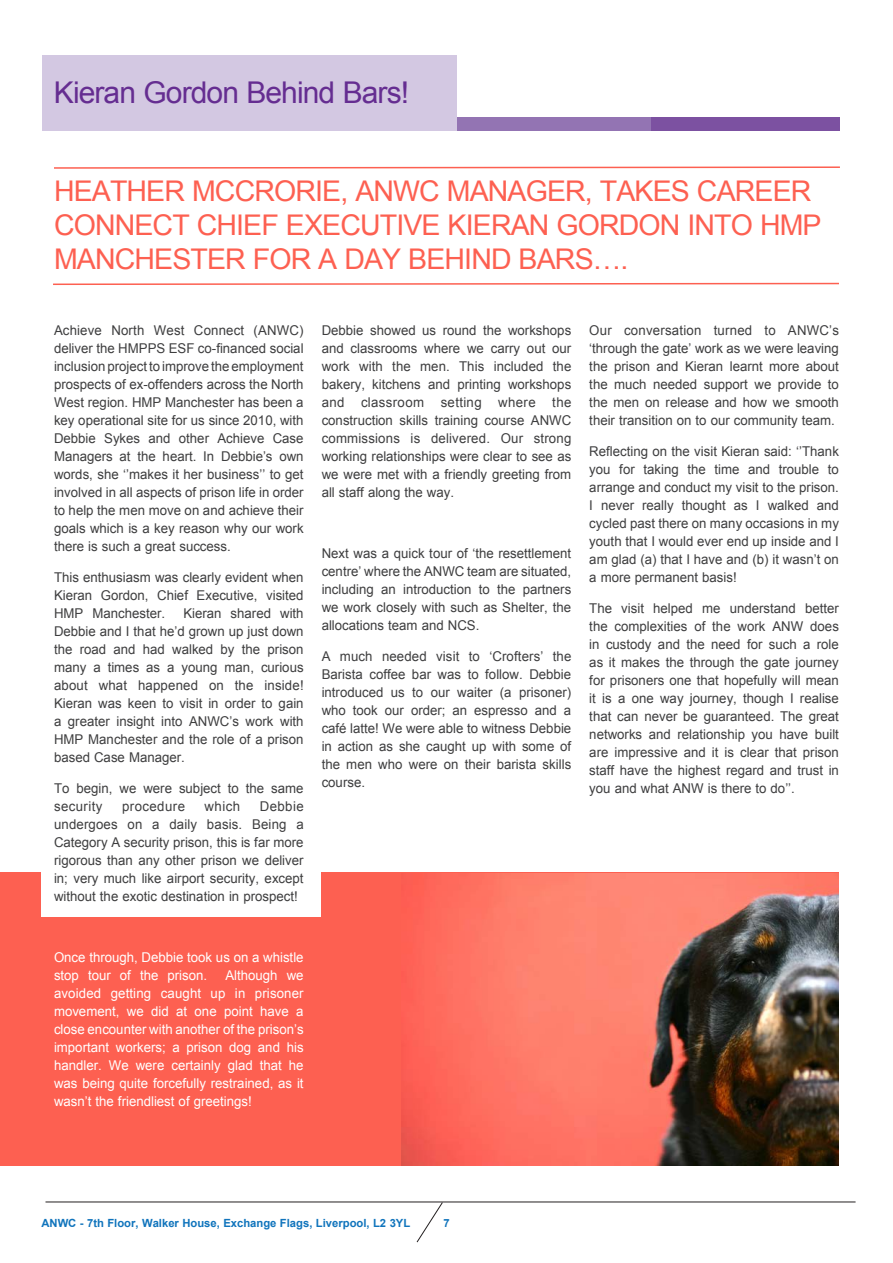
<style>
.page{position:relative;width:893px;height:1263px;background:#fff}
.page>*{position:absolute;margin:0;border:0;box-sizing:border-box;transform-origin:0 0}
.t1{font:30px "Arial";letter-spacing:-.03em;color:#652d91}
.t2{font:28.5px/34.2px "Arial";letter-spacing:-.03em;color:#fd6051}
.t3{font:13.5px/18px "Arial";color:#3e3e3f;text-align:justify}
.t4{font:13.5px/18px "Arial";color:#fff}
.t5{font:13.5px "Arial";letter-spacing:.03em;color:#3e3e3f}
.t6{font:700 11.25px "Arial";color:#1074bc}
</style>
<div class="page">
<div style="left:0;top:872px;width:402px;height:294px;background:#fd6051"></div>
<div style="left:41px;top:842px;width:280px;height:75px;background:#fff"></div>
<svg style="left:416px;top:1202px;width:27px;height:41px"></svg>
<div style="left:42px;top:56px;width:415px;height:75px;background:#d3c8e2"></div>
<div style="left:457px;top:117px;width:194px;height:14px;background:#9374b3"></div>
<div style="left:651px;top:117px;width:189px;height:14px;background:#7c51a1"></div>
<img style="left:401px;top:874px;width:438px;height:292px">
<svg style="left:54px;top:166px;width:786px;height:3px"></svg>
<svg style="left:53px;top:282px;width:786px;height:3px"></svg>
<hr style="left:45px;top:1201px;width:810px;height:1px;background:#231f20">
<p class="t1" style="left:54px;top:73px;width:357px">Kieran Gordon Behind Bars!</p>
<p class="t2" style="left:54px;top:174px;width:769px">HEATHER MCCRORIE, ANWC MANAGER, TAKES CAREER<br>CONNECT CHIEF EXECUTIVE KIERAN GORDON INTO HMP<br>MANCHESTER FOR A DAY BEHIND BARS….</p>
<p class="t3" style="left:54px;top:322px;width:251px">Achieve North West Connect (ANWC) deliver the HMPPS ESF co-financed social inclusion project to improve the employment prospects of ex-offenders across the North West region. HMP Manchester has been a key operational site for us since 2010, with Debbie Sykes and other Achieve Case Managers at the heart. In Debbie’s own words, she ‘’makes it her business’’ to get involved in all aspects of prison life in order to help the men move on and achieve their goals which is a key reason why our work there is such a great success.</p>
<p class="t3" style="left:54px;top:568px;width:251px">This enthusiasm was clearly evident when Kieran Gordon, Chief Executive, visited HMP Manchester.</p>
<p class="t3" style="left:54px;top:604px;width:251px;text-indent:129px">Kieran shared with Debbie and I that he’d grown up just down the road and had walked by the prison many a times as a young man, curious about what happened on the inside!<br>Kieran was keen to visit in order to gain a greater insight into ANWC’s work with HMP Manchester and the role of a prison based Case Manager.</p>
<p class="t3" style="left:54px;top:779px;width:251px">To begin, we were subject to the same security</p>
<p class="t3" style="left:54px;top:797px;width:251px;text-indent:206px">Debbie undergoes on a daily basis. Being a Category A security prison, this is far more rigorous than any other prison we deliver in; very much like airport security, except without the exotic destination in prospect!</p>
<p class="t5" style="left:122px;top:797px;width:64px">procedure</p>
<p class="t3" style="left:205px;top:797px;width:37px">which</p>
<p class="t3" style="left:322px;top:321px;width:251px">Debbie showed us round the workshops and classrooms where we carry out our work with the men. This included the bakery, kitchens and printing workshops and classroom setting where the construction skills training course ANWC commissions is delivered. Our strong working relationships were clear to see as we were met with a friendly greeting from all staff along the way.</p>
<p class="t3" style="left:322px;top:545px;width:251px">Next was a quick tour of ‘the resettlement centre’ where the ANWC team are situated, including an introduction to the partners we work closely with such as Shelter, the allocations team and NCS.</p>
<p class="t3" style="left:322px;top:648px;width:251px">A much needed visit to ‘Crofters’ the Barista coffee bar was to follow. Debbie introduced us to our waiter (a prisoner) who took our order; an espresso and a café latte! We were able to witness Debbie in action as she caught up with some of the men who were on their barista skills course.</p>
<p class="t3" style="left:589px;top:322px;width:251px">Our conversation turned to ANWC’s ‘through the gate’ work as we were leaving the prison and Kieran learnt more about the much needed support we provide to the men on release and how we smooth their transition on to our community team.</p>
<p class="t3" style="left:589px;top:442px;width:251px">Reflecting on the visit Kieran said: ‘’Thank you for taking the time and trouble to arrange and conduct my visit to the prison.<br>I never really thought as I walked and cycled past there on many occasions in my youth that I would ever end up inside and I am glad (a) that I have and (b) it wasn’t on a more permanent basis!</p>
<p class="t3" style="left:589px;top:599px;width:251px">The visit helped me understand better the complexities of the work ANW does in custody and the need for such a role as it makes the through the gate journey for prisoners one that hopefully will mean it is a one way journey, though I realise that can never be guaranteed. The great networks and relationship you have built are impressive and it is clear that prison staff have the highest regard and trust in you and what ANW is there to do’’.</p>
<p class="t4" style="left:54px;top:948px;width:251px">Once through, Debbie took us on a whistle stop tour of the prison.</p>
<p class="t4" style="left:54px;top:966px;width:251px;text-align:justify;text-indent:171px">Although we avoided getting caught up in prisoner movement, we did at one point have a close encounter with another of the prison’s important workers; a prison dog and his handler. We were certainly glad that he was being quite forcefully restrained, as it wasn’t the friendliest of greetings!</p>
<p class="t6" style="left:41px;top:1216px;width:370px">ANWC - 7th Floor, Walker House, Exchange Flags, Liverpool, L2 3YL</p>
<p class="t6" style="left:444px;top:1216px;width:8px">7</p>
</div>
